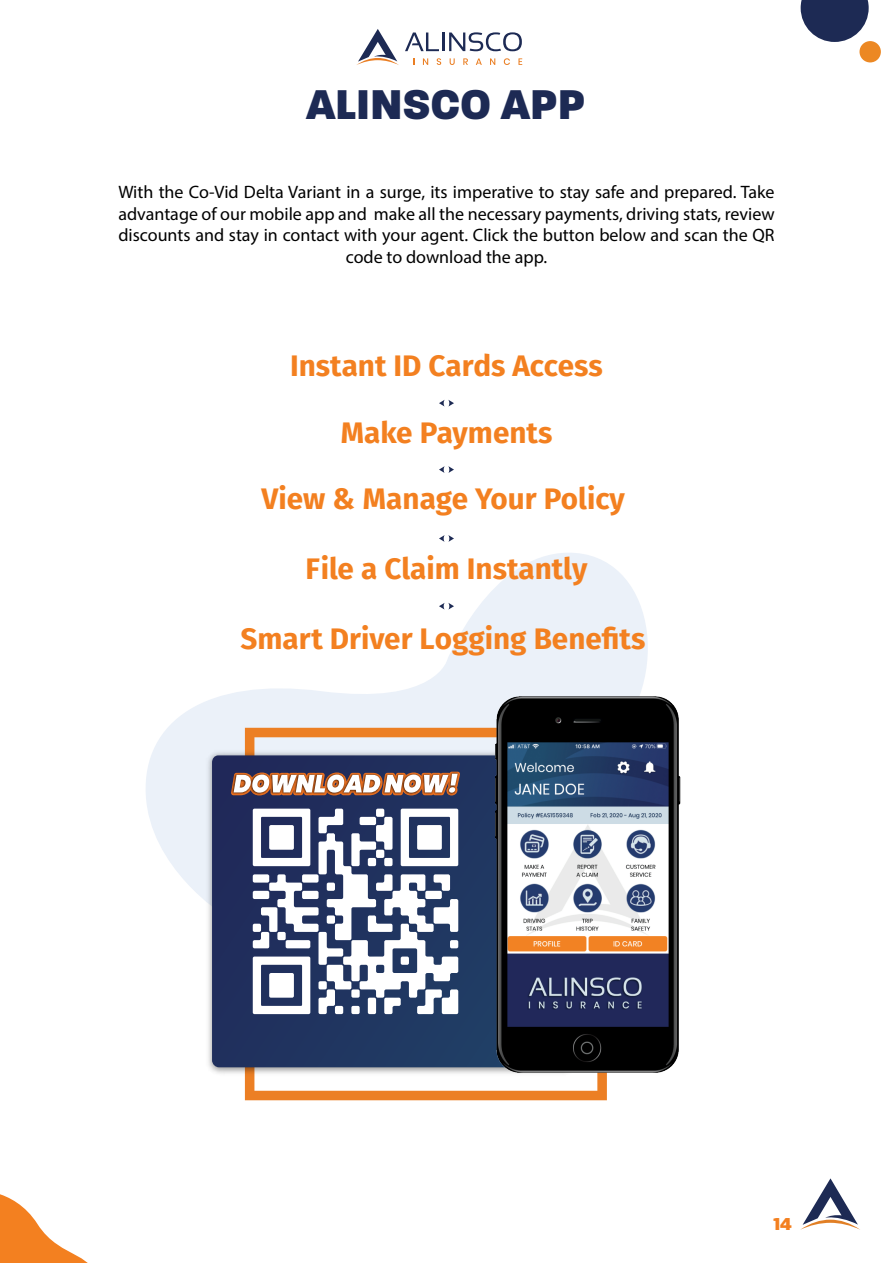
<style>
.page{position:relative;width:893px;height:1263px;background:#fff}
.page>*{position:absolute;margin:0;border:0;box-sizing:border-box;transform-origin:0 0}
.t1{font:800 45px "Paralucent";color:#1d2a54}
.t2{font:700 29.7px "Fira Sans";color:#f38020}
.t3{font:800 18.75px "Paralucent";color:#f38020}
.t4{font:18px/21.6px "Myriad Pro";color:#000;text-align:center}
</style>
<div class="page">
<svg style="left:0;top:1194px;width:88px;height:69px"></svg>
<svg style="left:801px;top:0;width:68px;height:42px"></svg>
<div style="left:859px;top:41px;width:22px;height:21px;background:#ec8823;border-radius:50%"></div>
<svg style="left:800px;top:1178px;width:60px;height:52px"></svg>
<svg style="left:146px;top:553px;width:502px;height:346px"></svg>
<svg style="left:245px;top:728px;width:362px;height:372px"></svg>
<img style="left:203px;top:746px;width:376px;height:332px">
<svg style="left:212px;top:755px;width:283px;height:312px"></svg>
<svg style="left:253px;top:808px;width:205px;height:206px"></svg>
<img style="left:495px;top:696px;width:186px;height:376px">
<img style="left:230px;top:771px;width:230px;height:25px">
<svg style="left:231px;top:772px;width:229px;height:23px"></svg>
<svg style="left:423px;top:58px;width:5px;height:7px"></svg>
<svg style="left:437px;top:58px;width:4px;height:7px"></svg>
<svg style="left:450px;top:58px;width:5px;height:7px"></svg>
<svg style="left:463px;top:58px;width:5px;height:7px"></svg>
<svg style="left:476px;top:58px;width:6px;height:7px"></svg>
<svg style="left:490px;top:58px;width:5px;height:7px"></svg>
<svg style="left:504px;top:58px;width:6px;height:7px"></svg>
<svg style="left:518px;top:58px;width:4px;height:7px"></svg>
<svg style="left:405px;top:32px;width:117px;height:19px"></svg>
<svg style="left:356px;top:29px;width:43px;height:36px"></svg>
<svg style="left:439px;top:400px;width:15px;height:6px"></svg>
<svg style="left:439px;top:466px;width:15px;height:7px"></svg>
<svg style="left:439px;top:535px;width:15px;height:7px"></svg>
<svg style="left:439px;top:603px;width:15px;height:6px"></svg>
<h1 class="t1" style="left:306px;top:77px;width:281px">ALINSCO APP</h1>
<p class="t4" style="left:118px;top:181px;width:658px">With the Co-Vid Delta Variant in a surge, its imperative to stay safe and prepared. Take advantage of our mobile app and make all the necessary payments, driving stats, review discounts and stay in contact with your agent. Click the button below and scan the QR code to download the app.</p>
<h2 class="t2" style="left:290px;top:345px;width:314px">Instant ID Cards Access</h2>
<h2 class="t2" style="left:341px;top:412px;width:213px">Make Payments</h2>
<h2 class="t2" style="left:261px;top:477px;width:365px">View &amp; Manage Your Policy</h2>
<h2 class="t2" style="left:305px;top:548px;width:283px">File a Claim Instantly</h2>
<h2 class="t2" style="left:241px;top:618px;width:406px">Smart Driver Logging Benefits</h2>
<p class="t3" style="left:773px;top:1212px;width:20px">14</p>
</div>
